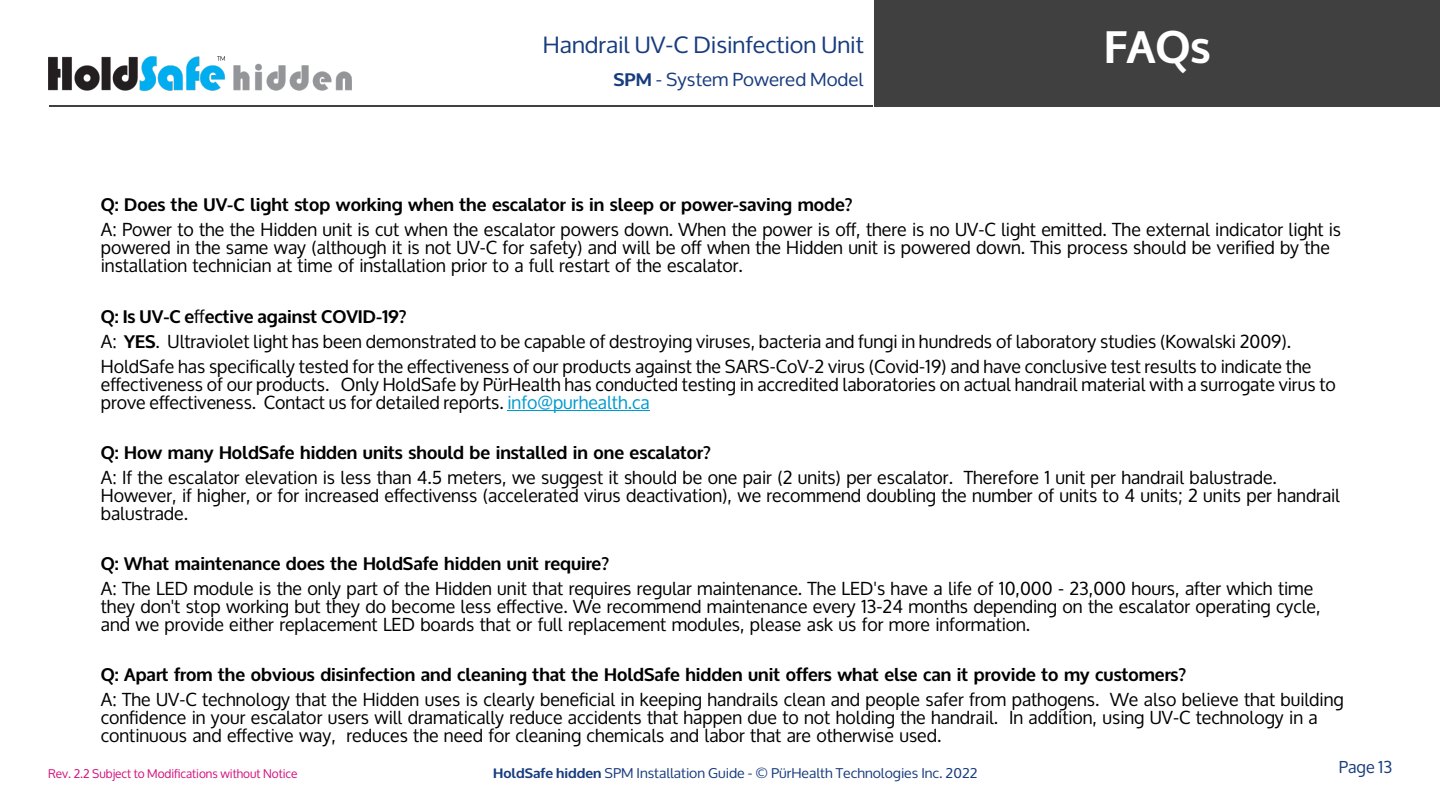
<style>
.page{position:relative;width:1440px;height:810px;background:#fff}
.page>*{position:absolute;margin:0;border:0;box-sizing:border-box;transform-origin:0 0}
.t1{font:700 45px "Oxygen";color:#fff}
.t2{font:22.5px "Oxygen";color:#183c7e;scale:1.05 1}
.t3{font:18px/18px "Oxygen";color:#000}
.t4{font:700 18px "Oxygen";color:#000}
.t5{font:18px "Oxygen";color:#183c7e;scale:1.05 1}
.t6{font:16.5px "Oxygen";color:#183c7e}
.t7{font:13.5px "Oxygen";color:#183c7e;scale:1.05 1}
.t8{font:12px "Oxygen";color:#d40f7d}
.s1{font-weight:700}
.s2{color:#009ace}
</style>
<div class="page">
<img style="left:49px;top:56px;width:303px;height:35px">
<div style="left:874px;top:0;width:566px;height:107px;background:#404040"></div>
<hr style="left:508px;top:410px;width:142px;height:1px;background:#009ace">
<hr style="left:50px;top:105px;width:823px;height:2px;background:#404040">
<p class="t2" style="left:543px;top:25px;width:307px">Handrail UV-C Disinfection Unit</p>
<p class="t5" style="left:613px;top:64px;width:240px"><span class="s1">SPM</span> - System Powered Model</p>
<h1 class="t1" style="left:1104px;top:7px;width:108px">FAQs</h1>
<p class="t4" style="left:101px;top:189px;width:753px">Q: Does the UV-C light stop working when the escalator is in sleep or power-saving mode?</p>
<p class="t3" style="left:101px;top:219px;width:1242px">A: Power to the the Hidden unit is cut when the escalator powers down. When the power is off, there is no UV-C light emitted. The external indicator light is powered in the same way (although it is not UV-C for safety) and will be off when the Hidden unit is powered down. This process should be verified by the installation technician at time of installation prior to a full restart of the escalator.</p>
<p class="t3" style="left:101px;top:302px;width:1212px;line-height:25px"><span class="s1">Q: Is UV-C e</span>ff<span class="s1">ective against COVID-19?<br></span>A: <span class="s1">YES</span>. Ultraviolet light has been demonstrated to be capable of destroying viruses, bacteria and fungi in hundreds of laboratory studies (Kowalski 2009).<br>HoldSafe has specifically tested for the effectiveness of our products against the SARS-CoV-2 virus (Covid-19) and have conclusive test results to indicate the</p>
<p class="t3" style="left:101px;top:373px;width:1236px">effectiveness of our products. Only HoldSafe by PürHealth has conducted testing in accredited laboratories on actual handrail material with a surrogate virus to prove effectiveness. Contact us for detailed reports. <span class="s2">info@purhealth.ca</span></p>
<p class="t4" style="left:101px;top:437px;width:612px">Q: How many HoldSafe hidden units should be installed in one escalator?</p>
<p class="t3" style="left:101px;top:467px;width:1241px">A: If the escalator elevation is less than 4.5 meters, we suggest it should be one pair (2 units) per escalator. Therefore 1 unit per handrail balustrade.<br>However, if higher, or for increased effectivenss (accelerated virus deactivation), we recommend doubling the number of units to 4 units; 2 units per handrail balustrade.</p>
<p class="t4" style="left:101px;top:548px;width:510px">Q: What maintenance does the HoldSafe hidden unit require?</p>
<p class="t3" style="left:101px;top:578px;width:1221px">A: The LED module is the only part of the Hidden unit that requires regular maintenance. The LED's have a life of 10,000 - 23,000 hours, after which time they don't stop working but they do become less effective. We recommend maintenance every 13-24 months depending on the escalator operating cycle, and we provide either replacement LED boards that or full replacement modules, please ask us for more information.</p>
<p class="t4" style="left:101px;top:659px;width:1087px">Q: Apart from the obvious disinfection and cleaning that the HoldSafe hidden unit offers what else can it provide to my customers?</p>
<p class="t3" style="left:101px;top:689px;width:1244px">A: The UV-C technology that the Hidden uses is clearly beneficial in keeping handrails clean and people safer from pathogens. We also believe that building confidence in your escalator users will dramatically reduce accidents that happen due to not holding the handrail. In addition, using UV-C technology in a continuous and effective way, reduces the need for cleaning chemicals and labor that are otherwise used.</p>
<p class="t8" style="left:48px;top:763px;width:251px">Rev. 2.2 Subject to Modifications without Notice</p>
<p class="t7" style="left:493px;top:761px;width:463px"><span class="s1">HoldSafe hidden</span> SPM Installation Guide - © PürHealth Technologies Inc. 2022</p>
<p class="t6" style="left:1339px;top:753px;width:55px">Page 13</p>
</div>
